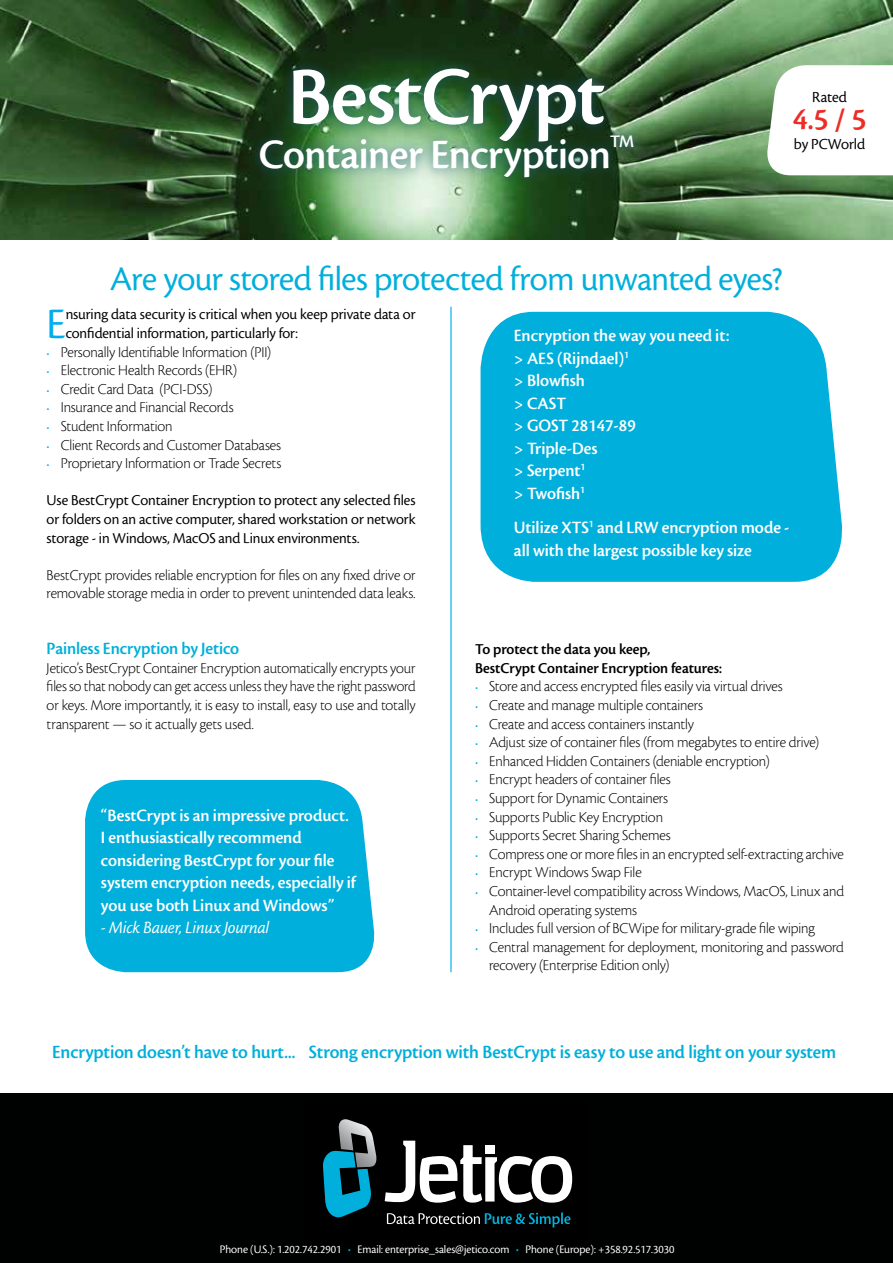
<style>
.page{position:relative;width:893px;height:1263px;background:#fff}
.page>*{position:absolute;margin:0;border:0;box-sizing:border-box;transform-origin:0 0}
.t1{font:600 85.5px "Cronos For SOK";letter-spacing:-.015em;color:#fff}
.t2{font:45.3px "Cronos For SOK";color:#00aeef}
.t3{font:600 43.5px "Cronos For SOK";letter-spacing:-.01em;color:#fff}
.t4{font:36px "Cronos For SOK";letter-spacing:-.015em;color:#00afdb}
.t5{font:600 32.1px "Cronos For SOK";color:#ee2b24}
.t6{font:600 19.5px "Cronos For SOK";letter-spacing:-.005em;color:#00afdb}
.t7{font:600 18.3px "Cronos For SOK";color:#fff}
.t8{font:600 18px/22.5px "Cronos For SOK";color:#fff}
.t9{font:600 18px "Cronos For SOK";letter-spacing:-.005em;color:#00afdb}
.t10{font:italic 18px "Cronos For SOK";color:#fff}
.t11{font:16.05px "Cronos For SOK";color:#000}
.t12{font:300 15.75px/18.6px "Cronos For SOK";letter-spacing:-.005em;color:#000}
.t13{font:15.75px/18.6px "Cronos For SOK";letter-spacing:-.005em;color:#000}
.t14{font:600 15.75px/18.6px "Cronos For SOK";color:#000}
.t15{font:12px "Cronos For SOK";color:#fff}
.s1{font-size:12px;color:#00aeef}
.s2{color:#00afdb}
</style>
<div class="page">
<img style="left:0;top:0;width:893px;height:240px">
<div style="left:248px;top:57px;width:397px;height:132px;background:#1f5b86;opacity:.55"></div>
<div style="left:481px;top:312px;width:362px;height:270px;background:#00afdb"></div>
<div style="left:0;top:1094px;width:893px;height:169px;background:#000101"></div>
<hr style="left:450px;top:307px;width:2px;height:665px;background:#00aeef">
<div style="left:85px;top:780px;width:290px;height:192px;background:#00afdb"></div>
<svg style="left:766px;top:64px;width:127px;height:115px"></svg>
<svg style="left:323px;top:1119px;width:54px;height:99px"></svg>
<svg style="left:385px;top:1141px;width:187px;height:62px"></svg>
<svg style="left:387px;top:1212px;width:183px;height:15px"></svg>
<h1 class="t1" style="left:288px;top:51px;width:319px">BestCrypt</h1>
<h3 class="t3" style="left:259px;top:132px;width:354px">Container Encryption</h3>
<p class="t7" style="left:610px;top:132px;width:26px">TM</p>
<p class="t11" style="left:812px;top:89px;width:36px">Rated</p>
<h3 class="t5" style="left:793px;top:102px;width:75px">4.5 / 5</h3>
<p class="t11" style="left:794px;top:135px;width:73px">by PCWorld</p>
<h3 class="t4" style="left:110px;top:260px;width:674px">Are your stored files protected from unwanted eyes?</h3>
<h2 class="t2" style="left:47px;top:300px;width:21px">E</h2>
<p class="t13" style="left:66px;top:305px;width:351px">nsuring data security is critical when you keep private data or confidential information, particularly for:</p>
<p class="t12" style="left:47px;top:343px;width:226px"><span class="s1">•</span> Personally Identifiable Information (PII)</p>
<p class="t12" style="left:47px;top:361px;width:192px"><span class="s1">•</span> Electronic Health Records (EHR)</p>
<p class="t12" style="left:47px;top:380px;width:167px"><span class="s1">•</span> Credit Card Data (PCI-DSS)</p>
<p class="t12" style="left:47px;top:399px;width:188px"><span class="s1">•</span> Insurance and Financial Records</p>
<p class="t12" style="left:47px;top:417px;width:128px"><span class="s1">•</span> Student Information</p>
<p class="t12" style="left:47px;top:436px;width:236px"><span class="s1">•</span> Client Records and Customer Databases</p>
<p class="t12" style="left:47px;top:454px;width:236px"><span class="s1">•</span> Proprietary Information or Trade Secrets</p>
<p class="t13" style="left:47px;top:491px;width:370px;text-align:justify">Use BestCrypt Container Encryption to protect any selected files or folders on an active computer, shared workstation or network storage - in Windows, MacOS and Linux environments.</p>
<p class="t12" style="left:47px;top:566px;width:370px">BestCrypt provides reliable encryption for files on any fixed drive or removable storage media in order to prevent unintended data leaks.</p>
<p class="t9" style="left:47px;top:639px;width:194px">Painless Encryption by Jetico</p>
<p class="t12" style="left:47px;top:659px;width:370px;text-align:justify">Jetico’s BestCrypt Container Encryption automatically encrypts your files so that nobody can get access unless they have the right password or keys. More importantly, it is easy to install, easy to use and totally transparent — so it actually gets used.</p>
<p class="t8" style="left:101px;top:804px;width:256px">“BestCrypt is an impressive product.<br>I enthusiastically recommend considering BestCrypt for your file system encryption needs, especially if you use both Linux and Windows”</p>
<p class="t10" style="left:101px;top:918px;width:169px">- Mick Bauer, Linux Journal</p>
<p class="t8" style="left:514px;top:324px;width:217px">Encryption the way you need it: &gt; AES (Rijndael)<sup>1<br></sup>&gt; Blowfish<br>&gt; CAST<br>&gt; GOST 28147-89<br>&gt; Triple-Des<br>&gt; Serpent<sup>1<br></sup>&gt; Twofish<sup>1</sup></p>
<p class="t8" style="left:514px;top:516px;width:277px">Utilize XTS<sup>1</sup> and LRW encryption mode - all with the largest possible key size</p>
<p class="t14" style="left:475px;top:640px;width:249px">To protect the data you keep,<br>BestCrypt Container Encryption features:</p>
<p class="t12" style="left:475px;top:678px;width:309px"><span class="s1">•</span> Store and access encrypted files easily via virtual drives</p>
<p class="t12" style="left:475px;top:696px;width:229px"><span class="s1">•</span> Create and manage multiple containers</p>
<p class="t12" style="left:475px;top:715px;width:221px"><span class="s1">•</span> Create and access containers instantly</p>
<p class="t12" style="left:475px;top:733px;width:346px"><span class="s1">•</span> Adjust size of container files (from megabytes to entire drive)</p>
<p class="t12" style="left:475px;top:752px;width:296px"><span class="s1">•</span> Enhanced Hidden Containers (deniable encryption)</p>
<p class="t12" style="left:475px;top:771px;width:197px"><span class="s1">•</span> Encrypt headers of container files</p>
<p class="t12" style="left:475px;top:789px;width:195px"><span class="s1">•</span> Support for Dynamic Containers</p>
<p class="t12" style="left:475px;top:808px;width:190px"><span class="s1">•</span> Supports Public Key Encryption</p>
<p class="t12" style="left:475px;top:826px;width:197px"><span class="s1">•</span> Supports Secret Sharing Schemes</p>
<p class="t12" style="left:475px;top:845px;width:370px"><span class="s1">•</span> Compress one or more files in an encrypted self-extracting archive</p>
<p class="t12" style="left:475px;top:864px;width:168px"><span class="s1">•</span> Encrypt Windows Swap File</p>
<p class="t12" style="left:489px;top:882px;width:356px;text-indent:-14px"><span class="s1">•</span> Container-level compatibility across Windows, MacOS, Linux and<br>Android operating systems</p>
<p class="t12" style="left:475px;top:919px;width:341px"><span class="s1">•</span> Includes full version of BCWipe for military-grade file wiping</p>
<p class="t12" style="left:489px;top:938px;width:356px;text-indent:-14px"><span class="s1">•</span> Central management for deployment, monitoring and password recovery (Enterprise Edition only)</p>
<p class="t6" style="left:52px;top:1041px;width:785px">Encryption doesn’t have to hurt... Strong encryption with BestCrypt is easy to use and light on your system</p>
<p class="t15" style="left:220px;top:1243px;width:456px">Phone (U.S.): 1.202.742.2901 <span class="s2">•</span> Email: enterprise_sales@jetico.com <span class="s2">•</span> Phone (Europe): +358.92.517.3030</p>
</div>
